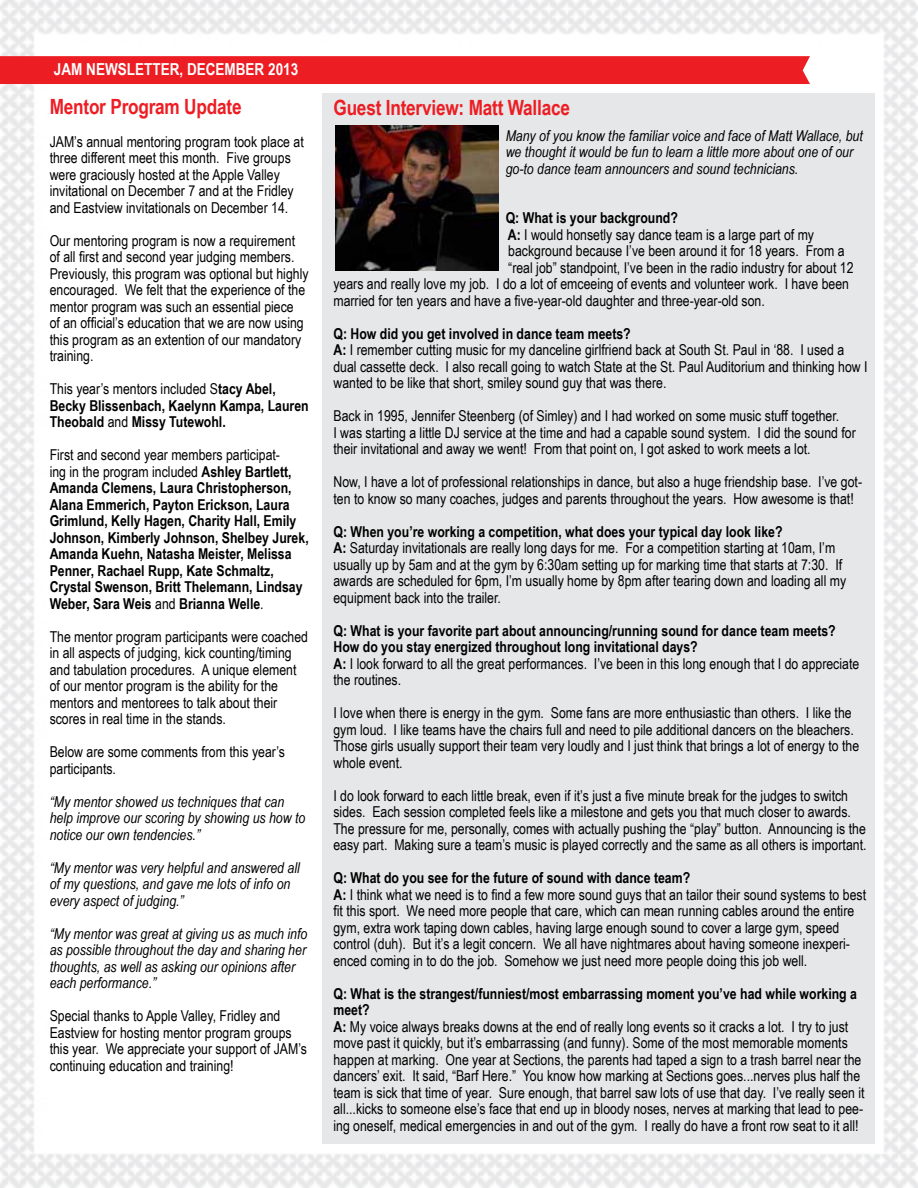
<style>
.page{position:relative;width:918px;height:1188px;background:#fff}
.page>*{position:absolute;margin:0;border:0;box-sizing:border-box;transform-origin:0 0}
.t1{font:700 21px "Arial Narrow";letter-spacing:-.01em;color:#ed1d24}
.t2{font:700 16.5px "Arial Narrow";color:#fff}
.t3{font:15px/16.5px "Arial Narrow";color:#000}
.t4{font:700 15px/16.5px "Arial Narrow";color:#000}
.t5{font:italic 15px/16.5px "Arial Narrow";color:#000}
.s1{font-weight:400}
.s2{font-weight:700}
</style>
<div class="page">
<div style="left:0;top:56px;width:810px;height:28px;background:#ed1d24"></div>
<div style="left:322px;top:93px;width:553px;height:1050px;background:#e6e7e8"></div>
<img style="left:336px;top:126px;width:162px;height:145px">
<p class="t2" style="left:54px;top:57px;width:246px">JAM NEWSLETTER, DECEMBER 2013</p>
<h1 class="t1" style="left:50px;top:90px;width:193px">Mentor Program Update</h1>
<p class="t3" style="left:50px;top:132px;width:256px">JAM’s annual mentoring program took place at three different meet this month. Five groups were graciously hosted at the Apple Valley invitational on December 7 and at the Fridley and Eastview invitationals on December 14.</p>
<p class="t3" style="left:50px;top:231px;width:260px">Our mentoring program is now a requirement of all first and second year judging members.<br>Previously, this program was optional but highly encouraged. We felt that the experience of the mentor program was such an essential piece<br>of an official’s education that we are now using this program as an extention of our mandatory training.</p>
<p class="t4" style="left:50px;top:380px;width:261px"><span class="s1">This year’s mentors included S</span>tacy Abel,<br>Becky Blissenbach, Kaelynn Kampa, Lauren<br>Theobald <span class="s1">and</span> Missy Tutewohl.</p>
<p class="t4" style="left:50px;top:446px;width:261px"><span class="s1">First and second year members participat-<br>ing in the program included</span> Ashley Bartlett, Amanda Clemens, Laura Christopherson, Alana Emmerich, Payton Erickson, Laura Grimlund, Kelly Hagen, Charity Hall, Emily Johnson, Kimberly Johnson, Shelbey Jurek, Amanda Kuehn, Natasha Meister, Melissa Penner, Rachael Rupp, Kate Schmaltz, Crystal Swenson, Britt Thelemann, Lindsay Weber, Sara Weis <span class="s1">and</span> Brianna Welle<span class="s1">.</span></p>
<p class="t3" style="left:50px;top:627px;width:260px">The mentor program participants were coached in all aspects of judging, kick counting/timing and tabulation procedures. A unique element of our mentor program is the ability for the mentors and mentorees to talk about their scores in real time in the stands.</p>
<p class="t3" style="left:50px;top:743px;width:237px">Below are some comments from this year’s participants.</p>
<p class="t5" style="left:50px;top:793px;width:257px">“My mentor showed us techniques that can help improve our scoring by showing us how to notice our own tendencies.”</p>
<p class="t5" style="left:50px;top:859px;width:252px">“My mentor was very helpful and answered all of my questions, and gave me lots of info on every aspect of judging.”</p>
<p class="t5" style="left:50px;top:925px;width:259px">“My mentor was great at giving us as much info as possible throughout the day and sharing her thoughts, as well as asking our opinions after each performance.”</p>
<p class="t3" style="left:50px;top:1007px;width:259px">Special thanks to Apple Valley, Fridley and Eastview for hosting mentor program groups this year. We appreciate your support of JAM’s continuing education and training!</p>
<h1 class="t1" style="left:333px;top:92px;width:238px">Guest Interview: Matt Wallace</h1>
<p class="t5" style="left:506px;top:127px;width:359px">Many of you know the familiar voice and face of Matt Wallace, but we thought it would be fun to learn a little more about one of our go-to dance team announcers and sound technicians.</p>
<p class="t4" style="left:506px;top:209px;width:174px">Q: What is your background?</p>
<p class="t3" style="left:508px;top:225px;width:308px"><span class="s2">A:</span> I would honsetly say dance team is a large part of my</p>
<p class="t3" style="left:508px;top:242px;width:338px">background because I’ve been around it for 18 years. From a</p>
<p class="t3" style="left:508px;top:258px;width:347px">“real job” standpoint, I’ve been in the radio industry for about 12</p>
<p class="t3" style="left:333px;top:275px;width:517px">years and really love my job. I do a lot of emceeing of events and volunteer work. I have been</p>
<p class="t3" style="left:333px;top:291px;width:433px">married for ten years and have a five-year-old daughter and three-year-old son.</p>
<p class="t3" style="left:333px;top:324px;width:536px"><span class="s2">Q: How did you get involved in dance team meets?<br>A:</span> I remember cutting music for my danceline girlfriend back at South St. Paul in ‘88. I used a dual cassette deck. I also recall going to watch State at the St. Paul Auditorium and thinking how I wanted to be like that short, smiley sound guy that was there.</p>
<p class="t3" style="left:333px;top:407px;width:524px">Back in 1995, Jennifer Steenberg (of Simley) and I had worked on some music stuff together.<br>I was starting a little DJ service at the time and had a capable sound system. I did the sound for their invitational and away we went! From that point on, I got asked to work meets a lot.</p>
<p class="t3" style="left:333px;top:473px;width:530px">Now, I have a lot of professional relationships in dance, but also a huge friendship base. I’ve got&shy;ten to know so many coaches, judges and parents throughout the years. How awesome is that!</p>
<p class="t3" style="left:333px;top:522px;width:514px"><span class="s2">Q: When you’re working a competition, what does your typical day look like?<br>A:</span> Saturday invitationals are really long days for me. For a competition starting at 10am, I’m usually up by 5am and at the gym by 6:30am setting up for marking time that starts at 7:30. If awards are scheduled for 6pm, I’m usually home by 8pm after tearing down and loading all my equipment back into the trailer.</p>
<p class="t4" style="left:333px;top:621px;width:527px">Q: What is your favorite part about announcing/running sound for dance team meets?<br>How do you stay energized throughout long invitational days?<br>A: <span class="s1">I look forward to all the great performances. I’ve been in this long enough that I do appreciate the routines.</span></p>
<p class="t3" style="left:333px;top:704px;width:527px">I love when there is energy in the gym. Some fans are more enthusiastic than others. I like the gym loud. I like teams have the chairs full and need to pile additional dancers on the bleachers.<br>Those girls usually support their team very loudly and I just think that brings a lot of energy to the whole event.</p>
<p class="t3" style="left:333px;top:786px;width:535px">I do look forward to each little break, even if it’s just a five minute break for the judges to switch sides. Each session completed feels like a milestone and gets you that much closer to awards.<br>The pressure for me, personally, comes with actually pushing the “play” button. Announcing is the easy part. Making sure a team’s music is played correctly and the same as all others is important.</p>
<p class="t3" style="left:333px;top:869px;width:534px"><span class="s2">Q: What do you see for the future of sound with dance team?<br>A:</span> I think what we need is to find a few more sound guys that an tailor their sound systems to best fit this sport. We need more people that care, which can mean running cables around the entire gym, extra work taping down cables, having large enough sound to cover a large gym, speed control (duh). But it’s a legit concern. We all have nightmares about having someone inexperi&shy;enced coming in to do the job. Somehow we just need more people doing this job well.</p>
<p class="t3" style="left:333px;top:984px;width:533px"><span class="s2">Q: What is the strangest/funniest/most embarrassing moment you’ve had while working a meet?<br>A:</span> My voice always breaks downs at the end of really long events so it cracks a lot. I try to just move past it quickly, but it’s embarrassing (and funny). Some of the most memorable moments happen at marking. One year at Sections, the parents had taped a sign to a trash barrel near the dancers’ exit. It said, “Barf Here.” You know how marking at Sections goes...nerves plus half the team is sick that time of year. Sure enough, that barrel saw lots of use that day. I’ve really seen it all...kicks to someone else’s face that end up in bloody noses, nerves at marking that lead to pee&shy;ing oneself, medical emergencies in and out of the gym. I really do have a front row seat to it all!</p>
</div>
